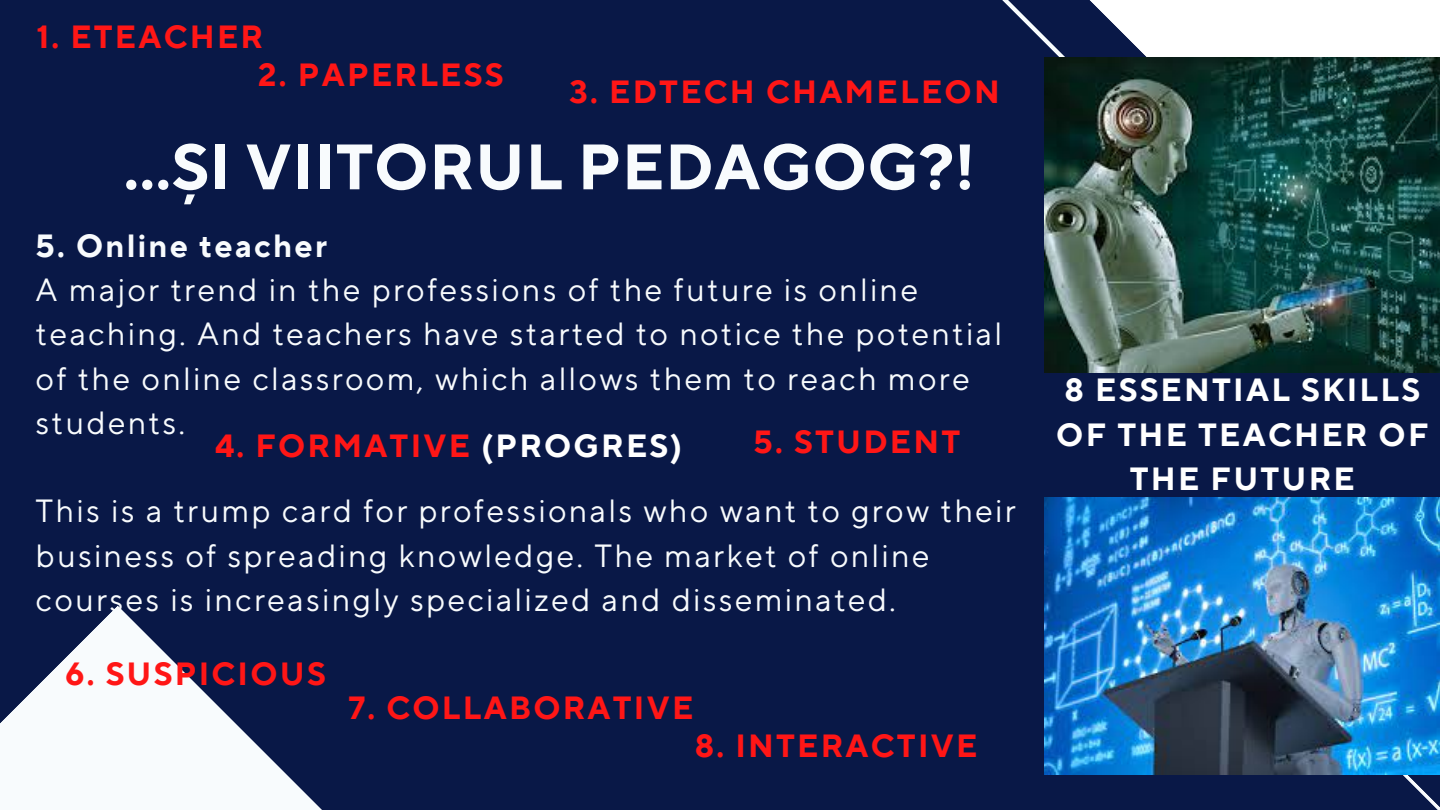
<style>
.page{position:relative;width:1440px;height:810px;background:#091847}
.page>*{position:absolute;margin:0;border:0;box-sizing:border-box;transform-origin:0 0}
.t1{font:700 64px "TT Norms Pro";letter-spacing:.01em;color:#f8fbfd}
.t2{font:32px/44.2px "TT Norms Pro";letter-spacing:.07em;color:#f8fbfd}
.t3{font:700 32px "TT Norms Pro";letter-spacing:.07em;color:#ff1616}
.t4{font:700 32px/44.2px "TT Norms Pro";letter-spacing:.07em;color:#fff;text-align:center}
.t5{font:700 32px "TT Norms Pro";letter-spacing:.07em;color:#f8fbfd}
.s1{color:#fff}
</style>
<div class="page">
<div style="left:1234px;top:0;width:206px;height:58px;background:#fff"></div>
<svg style="left:0;top:605px;width:322px;height:205px;fill:#f8fbfd"></svg>
<svg style="left:1002px;top:0;width:232px;height:229px"></svg>
<svg style="left:1403px;top:775px;width:37px;height:35px"></svg>
<img style="left:1045px;top:58px;width:395px;height:315px">
<img style="left:1045px;top:498px;width:395px;height:277px">
<p class="t3" style="left:37px;top:18px;width:228px">1. ETEACHER</p>
<p class="t3" style="left:258px;top:56px;width:247px">2. PAPERLESS</p>
<p class="t3" style="left:570px;top:73px;width:432px">3. EDTECH CHAMELEON</p>
<p class="t1" style="left:124px;top:128px;width:853px">...ȘI VIITORUL PEDAGOG?!</p>
<p class="t5" style="left:36px;top:226px;width:293px">5. Online teacher</p>
<p class="t2" style="left:36px;top:269px;width:968px">A major trend in the professions of the future is online teaching. And teachers have started to notice the potential</p>
<p class="t2" style="left:36px;top:358px;width:936px">of the online classroom, which allows them to reach more students.</p>
<p class="t3" style="left:215px;top:426px;width:468px">4. FORMATIVE <span class="s1">(PROGRES)</span></p>
<p class="t3" style="left:754px;top:422px;width:208px">5. STUDENT</p>
<p class="t2" style="left:36px;top:490px;width:982px">This is a trump card for professionals who want to grow their business of spreading knowledge. The market of online courses is increasingly specialized and disseminated.</p>
<p class="t3" style="left:65px;top:655px;width:262px">6. SUSPICIOUS</p>
<p class="t3" style="left:348px;top:689px;width:346px">7. COLLABORATIVE</p>
<p class="t3" style="left:695px;top:727px;width:284px">8. INTERACTIVE</p>
<p class="t4" style="left:1056px;top:369px;width:374px">8 ESSENTIAL SKILLS<br>OF THE TEACHER OF<br>THE FUTURE</p>
</div>
